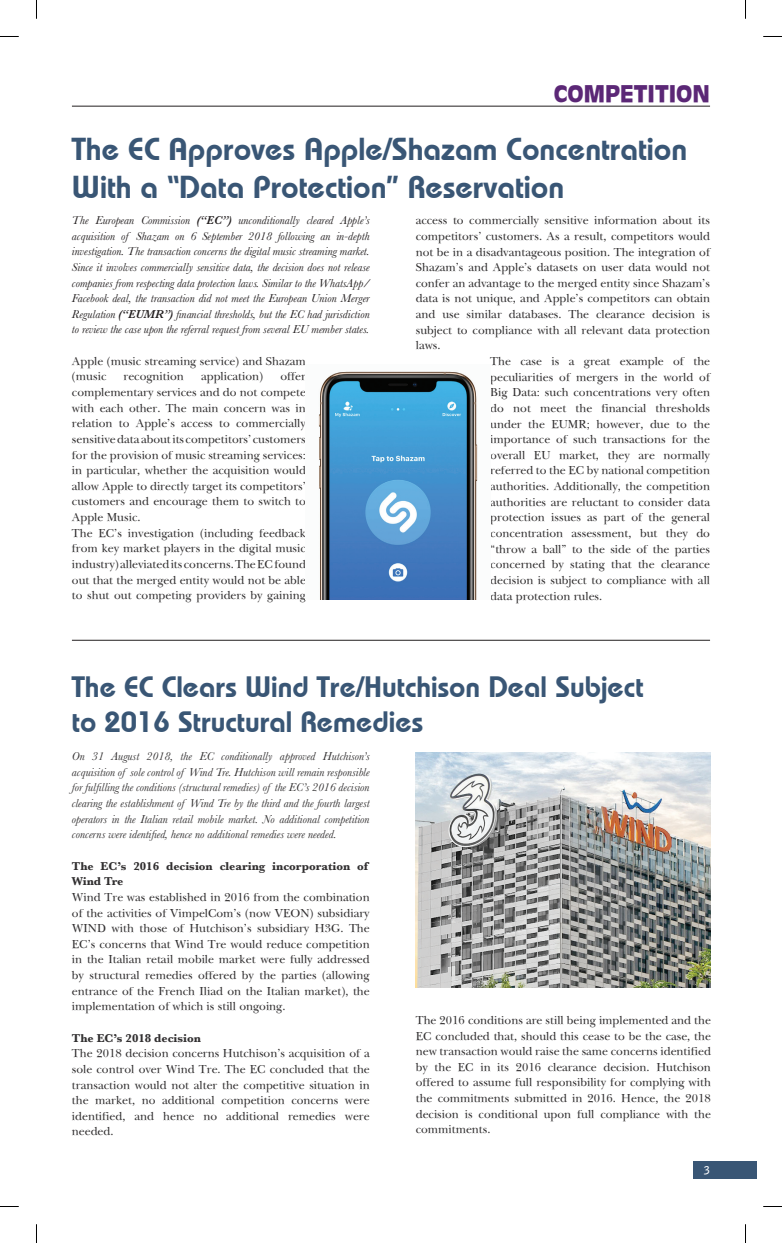
<style>
.page{position:relative;width:782px;height:1243px;background:#fff}
.page>*{position:absolute;margin:0;border:0;box-sizing:border-box;transform-origin:0 0}
.t1{font:31.62px/38px "Bauhaus Demi";color:#395675}
.t2{font:29.38px/35.2px "Bauhaus Demi";color:#395675}
.t3{font:900 22.5px "Antique Olive";color:#5b2776}
.anayazi{font:11.88px/15.6px "Baskerville";color:#312f30;text-align:justify}
.anayazi-2{font:italic 11.88px/15.6px "Baskerville";color:#231f20;text-align:justify}
.anayazi-3{font:italic 11.88px/15.6px "Baskerville";color:#312f30;text-align:justify}
.t4{font:700 11.88px/15.6px "Baskerville";color:#312f30}
.t5{font:700 10.62px "Bell Gothic";color:#fff}
.s1{font-weight:600}
</style>
<div class="page">
<div style="left:693px;top:1161px;width:64px;height:18px;background:#395675"></div>
<hr style="left:72px;top:106px;width:638px;height:1px;background:#231f20">
<img style="left:318px;top:371px;width:160px;height:228px">
<img style="left:416px;top:752px;width:294px;height:235px">
<hr style="left:72px;top:639px;width:638px;height:1px;background:#231f20">
<svg style="left:0;top:36px;width:19px;height:1px"></svg>
<svg style="left:763px;top:36px;width:19px;height:1px"></svg>
<svg style="left:0;top:1206px;width:19px;height:1px"></svg>
<svg style="left:763px;top:1206px;width:19px;height:1px"></svg>
<svg style="left:36px;top:0;width:1px;height:19px"></svg>
<svg style="left:36px;top:1224px;width:1px;height:18px"></svg>
<svg style="left:745px;top:0;width:1px;height:19px"></svg>
<svg style="left:745px;top:1224px;width:1px;height:18px"></svg>
<p class="t3" style="left:553px;top:81px;width:158px">COMPETITION</p>
<p class="t1" style="left:72px;top:129px;width:617px">The EC Approves Apple/Shazam Concentration<br>With a “Data Protection” Reservation</p>
<p class="anayazi-2" style="left:72px;top:212px;width:299px">The European Commission <span class="s1">(“EC”)</span> unconditionally cleared Apple’s acquisition of Shazam on 6 September 2018 following an in-depth investigation. The transaction concerns the digital music streaming market.<br>Since it involves commercially sensitive data, the decision does not release companies from respecting data protection laws. Similar to the WhatsApp/ Facebook deal, the transaction did not meet the European Union Merger Regulation <span class="s1">(“EUMR”)</span> financial thresholds, but the EC had jurisdiction to review the case upon the referral request from several EU member states.</p>
<p class="anayazi" style="left:72px;top:353px;width:235px">Apple (music streaming service) and Shazam (music</p>
<p class="anayazi" style="left:416px;top:213px;width:296px">access to commercially sensitive information about its competitors’ customers. As a result, competitors would not be in a disadvantageous position. The integration of Shazam’s and Apple’s datasets on user data would not confer an advantage to the merged entity since Shazam’s data is not unique, and Apple’s competitors can obtain and use similar databases. The clearance decision is subject to compliance with all relevant data protection laws.</p>
<p class="anayazi" style="left:490px;top:353px;width:221px">The case is a great example of the peculiarities of mergers in the world of Big Data: such concentrations very often do not meet the financial thresholds under the EUMR; however, due to the importance of such transactions for the overall EU market, they are normally referred to the EC by national competition authorities. Additionally, the competition authorities are reluctant to consider data protection issues as part of the general concentration assessment, but they do “throw a ball” to the side of the parties concerned by stating that the clearance decision is subject to compliance with all data protection rules.</p>
<p class="anayazi" style="left:124px;top:369px;width:62px">recognition</p>
<p class="anayazi" style="left:201px;top:369px;width:64px">application)</p>
<p class="anayazi" style="left:72px;top:369px;width:235px;text-indent:208px">offer complementary services and do not compete with each other. The main concern was in relation to Apple’s access to commercially sensitive data about its competitors’ customers for the provision of music streaming services: in particular, whether the acquisition would allow Apple to directly target its competitors’ customers and encourage them to switch to Apple Music.</p>
<p class="anayazi" style="left:72px;top:525px;width:235px">The EC’s investigation (including feedback from key market players in the digital music industry) alleviated its concerns. The EC found out that the merged entity would not be able to shut out competing providers by gaining</p>
<p class="t2" style="left:72px;top:668px;width:573px">The EC Clears Wind Tre/Hutchison Deal Subject to 2016 Structural Remedies</p>
<p class="anayazi-3" style="left:72px;top:748px;width:299px">On 31 August 2018, the EC conditionally approved Hutchison’s acquisition of sole control of Wind Tre. Hutchison will remain responsible for fulfilling the conditions (structural remedies) of the EC’s 2016 decision clearing the establishment of Wind Tre by the third and the fourth largest operators in the Italian retail mobile market. No additional competition concerns were identified, hence no additional remedies were needed.</p>
<p class="t4" style="left:72px;top:858px;width:297px">The EC’s 2016 decision clearing incorporation of<br>Wind Tre</p>
<p class="anayazi" style="left:72px;top:889px;width:299px">Wind Tre was established in 2016 from the combination of the activities of VimpelCom’s (now VEON) subsidiary WIND with those of Hutchison’s subsidiary H3G. The EC’s concerns that Wind Tre would reduce competition in the Italian retail mobile market were fully addressed by structural remedies offered by the parties (allowing entrance of the French Iliad on the Italian market), the implementation of which is still ongoing.</p>
<p class="t4" style="left:72px;top:1029px;width:131px">The EC’s 2018 decision</p>
<p class="anayazi" style="left:72px;top:1045px;width:299px">The 2018 decision concerns Hutchison’s acquisition of a sole control over Wind Tre. The EC concluded that the transaction would not alter the competitive situation in the market, no additional competition concerns were identified, and hence no additional remedies were needed.</p>
<p class="anayazi" style="left:416px;top:1012px;width:297px">The 2016 conditions are still being implemented and the EC concluded that, should this cease to be the case, the new transaction would raise the same concerns identified by the EC in its 2016 clearance decision. Hutchison offered to assume full responsibility for complying with the commitments submitted in 2016. Hence, the 2018 decision is conditional upon full compliance with the commitments.</p>
<p class="t5" style="left:704px;top:1162px;width:7px">3</p>
</div>
